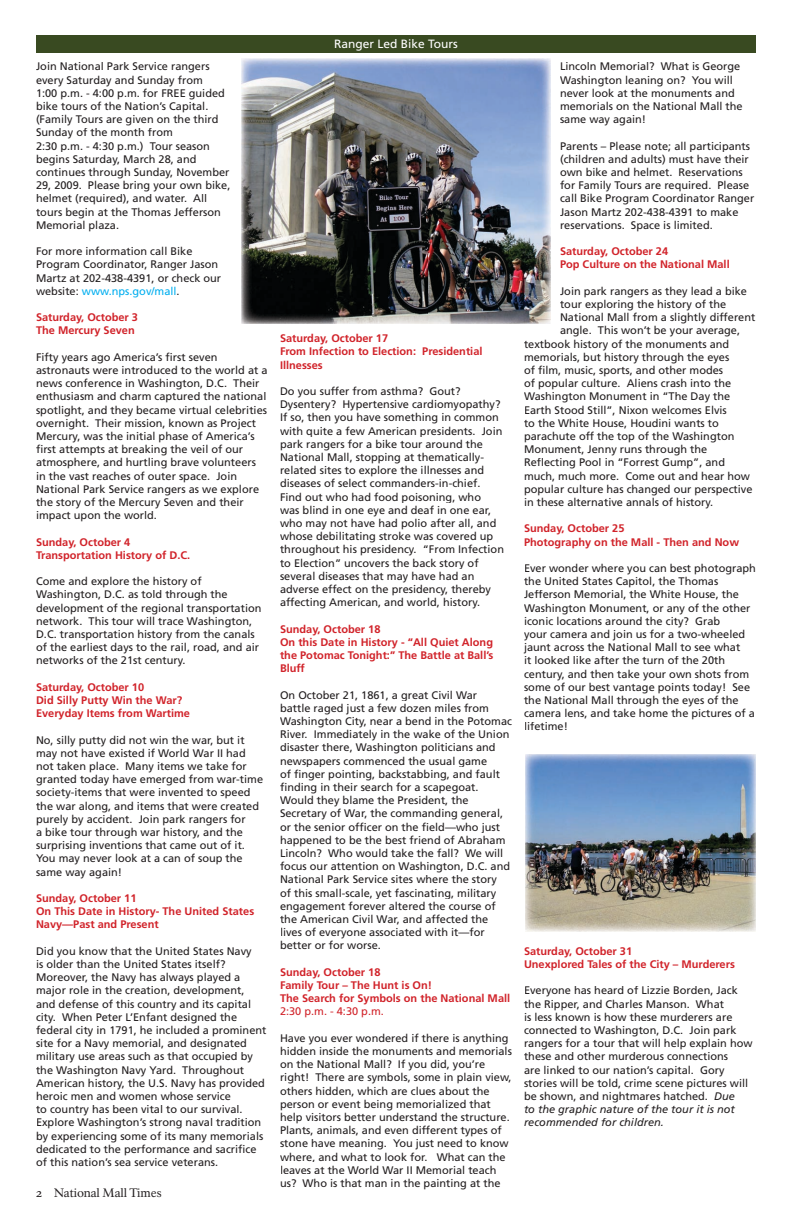
<style>
.page{position:relative;width:792px;height:1224px;background:#fff}
.page>*{position:absolute;margin:0;border:0;box-sizing:border-box;transform-origin:0 0}
.t1{font:12px "NPS Rawlinson";letter-spacing:-.005em;color:#231f20}
.t2{font:12px "Frutiger";color:#fff}
.t3{font:11px/13.2px "Frutiger";color:#231f20}
.t4{font:700 11px/13.2px "Frutiger";color:#d1232a}
.t5{font:11px "Frutiger";color:#d1232a}
.s1{color:#00aeef}
.s2{font-style:italic}
</style>
<div class="page">
<img style="left:525px;top:754px;width:231px;height:177px">
<div style="left:36px;top:35px;width:720px;height:17px;background:#394a21"></div>
<img style="left:241px;top:59px;width:310px;height:265px">
<p class="t3" style="left:36px;top:60px;width:196px">Join National Park Service rangers every Saturday and Sunday from<br>1:00 p.m. - 4:00 p.m. for FREE guided bike tours of the Nation’s Capital. (Family Tours are given on the third<br>Sunday of the month from<br>2:30 p.m. - 4:30 p.m.) Tour season begins Saturday, March 28, and continues through Sunday, November<br>29, 2009. Please bring your own bike, helmet (required), and water. All tours begin at the Thomas Jefferson<br>Memorial plaza.</p>
<p class="t3" style="left:36px;top:245px;width:187px">For more information call Bike<br>Program Coordinator, Ranger Jason<br>Martz at 202-438-4391, or check our website: <span class="s1">www.nps.gov/mall</span>.</p>
<p class="t4" style="left:36px;top:311px;width:104px">Saturday, October 3<br>The Mercury Seven</p>
<p class="t3" style="left:36px;top:350px;width:233px">Fifty years ago America’s first seven astronauts were introduced to the world at a news conference in Washington, D.C. Their enthusiasm and charm captured the national spotlight, and they became virtual celebrities overnight. Their mission, known as Project Mercury, was the initial phase of America’s first attempts at breaking the veil of our atmosphere, and hurtling brave volunteers in the vast reaches of outer space. Join National Park Service rangers as we explore the story of the Mercury Seven and their impact upon the world.</p>
<p class="t4" style="left:36px;top:535px;width:156px">Sunday, October 4<br>Transportation History of D.C.</p>
<p class="t3" style="left:36px;top:575px;width:227px">Come and explore the history of Washington, D.C. as told through the development of the regional transportation network. This tour will trace Washington, D.C. transportation history from the canals of the earliest days to the rail, road, and air networks of the 21st century.</p>
<p class="t4" style="left:36px;top:680px;width:156px">Saturday, October 10<br>Did Silly Putty Win the War?<br>Everyday Items from Wartime</p>
<p class="t3" style="left:36px;top:733px;width:229px">No, silly putty did not win the war, but it may not have existed if World War II had not taken place. Many items we take for granted today have emerged from war-time society-items that were invented to speed the war along, and items that were created purely by accident. Join park rangers for<br>a bike tour through war history, and the surprising inventions that came out of it.<br>You may never look at a can of soup the same way again!</p>
<p class="t4" style="left:36px;top:892px;width:220px">Sunday, October 11<br>On This Date in History- The United States<br>Navy—Past and Present</p>
<p class="t3" style="left:36px;top:944px;width:232px">Did you know that the United States Navy<br>is older than the United States itself?<br>Moreover, the Navy has always played a major role in the creation, development, and defense of this country and its capital city. When Peter L’Enfant designed the federal city in 1791, he included a prominent site for a Navy memorial, and designated military use areas such as that occupied by the Washington Navy Yard. Throughout American history, the U.S. Navy has provided heroic men and women whose service<br>to country has been vital to our survival.<br>Explore Washington’s strong naval tradition by experiencing some of its many memorials dedicated to the performance and sacrifice of this nation’s sea service veterans.</p>
<p class="t1" style="left:36px;top:1186px;width:127px">2 National Mall Times</p>
<p class="t2" style="left:334px;top:37px;width:125px">Ranger Led Bike Tours</p>
<p class="t4" style="left:280px;top:332px;width:204px">Saturday, October 17<br>From Infection to Election: Presidential<br>Illnesses</p>
<p class="t3" style="left:280px;top:385px;width:226px">Do you suffer from asthma? Gout?<br>Dysentery? Hypertensive cardiomyopathy?<br>If so, then you have something in common with quite a few American presidents. Join park rangers for a bike tour around the National Mall, stopping at thematically&shy;related sites to explore the illnesses and diseases of select commanders-in-chief.<br>Find out who had food poisoning, who<br>was blind in one eye and deaf in one ear, who may not have had polio after all, and whose debilitating stroke was covered up throughout his presidency. “From Infection to Election” uncovers the back story of several diseases that may have had an adverse effect on the presidency, thereby affecting American, and world, history.</p>
<p class="t4" style="left:280px;top:622px;width:215px">Sunday, October 18<br>On this Date in History - “All Quiet Along the Potomac Tonight:” The Battle at Ball’s<br>Bluff</p>
<p class="t3" style="left:280px;top:688px;width:234px">On October 21, 1861, a great Civil War<br>battle raged just a few dozen miles from Washington City, near a bend in the Potomac River. Immediately in the wake of the Union disaster there, Washington politicians and newspapers commenced the usual game<br>of finger pointing, backstabbing, and fault finding in their search for a scapegoat.<br>Would they blame the President, the Secretary of War, the commanding general, or the senior officer on the field—who just happened to be the best friend of Abraham Lincoln? Who would take the fall? We will focus our attention on Washington, D.C. and National Park Service sites where the story<br>of this small-scale, yet fascinating, military engagement forever altered the course of the American Civil War, and affected the lives of everyone associated with it—for better or for worse.</p>
<p class="t4" style="left:280px;top:965px;width:232px">Sunday, October 18<br>Family Tour – The Hunt is On!<br>The Search for Symbols on the National Mall</p>
<p class="t5" style="left:280px;top:1005px;width:105px">2:30 p.m. - 4:30 p.m.</p>
<p class="t3" style="left:280px;top:1031px;width:234px">Have you ever wondered if there is anything hidden inside the monuments and memorials on the National Mall? If you did, you’re right! There are symbols, some in plain view, others hidden, which are clues about the person or event being memorialized that help visitors better understand the structure.<br>Plants, animals, and even different types of stone have meaning. You just need to know where, and what to look for. What can the leaves at the World War II Memorial teach us? Who is that man in the painting at the</p>
<p class="t3" style="left:560px;top:60px;width:184px">Lincoln Memorial? What is George<br>Washington leaning on? You will never look at the monuments and memorials on the National Mall the same way again!</p>
<p class="t3" style="left:560px;top:139px;width:196px">Parents – Please note; all participants (children and adults) must have their own bike and helmet. Reservations for Family Tours are required. Please call Bike Program Coordinator Ranger Jason Martz 202-438-4391 to make reservations. Space is limited.</p>
<p class="t4" style="left:560px;top:245px;width:171px">Saturday, October 24<br>Pop Culture on the National Mall</p>
<p class="t3" style="left:560px;top:284px;width:189px">Join park rangers as they lead a bike</p>
<p class="t3" style="left:560px;top:298px;width:168px">tour exploring the history of the</p>
<p class="t3" style="left:560px;top:311px;width:197px">National Mall from a slightly different</p>
<p class="t3" style="left:560px;top:324px;width:182px">angle. This won’t be your average,</p>
<p class="t3" style="left:524px;top:337px;width:207px">textbook history of the monuments and</p>
<p class="t3" style="left:524px;top:350px;width:207px">memorials, but history through the eyes</p>
<p class="t3" style="left:524px;top:364px;width:201px">of film, music, sports, and other modes</p>
<p class="t3" style="left:524px;top:377px;width:209px">of popular culture. Aliens crash into the</p>
<p class="t3" style="left:524px;top:390px;width:208px">Washington Monument in “The Day the</p>
<p class="t3" style="left:524px;top:403px;width:204px">Earth Stood Still”, Nixon welcomes Elvis</p>
<p class="t3" style="left:524px;top:416px;width:196px">to the White House, Houdini wants to</p>
<p class="t3" style="left:524px;top:430px;width:212px">parachute off the top of the Washington</p>
<p class="t3" style="left:524px;top:443px;width:185px">Monument, Jenny runs through the</p>
<p class="t3" style="left:524px;top:456px;width:203px">Reflecting Pool in “Forrest Gump”, and</p>
<p class="t3" style="left:524px;top:469px;width:228px">much, much more. Come out and hear how</p>
<p class="t3" style="left:524px;top:482px;width:230px">popular culture has changed our perspective</p>
<p class="t3" style="left:524px;top:496px;width:191px">in these alternative annals of history.</p>
<p class="t4" style="left:524px;top:522px;width:217px">Sunday, October 25<br>Photography on the Mall - Then and Now</p>
<p class="t3" style="left:524px;top:562px;width:233px">Ever wonder where you can best photograph the United States Capitol, the Thomas Jefferson Memorial, the White House, the Washington Monument, or any of the other iconic locations around the city? Grab<br>your camera and join us for a two-wheeled jaunt across the National Mall to see what<br>it looked like after the turn of the 20th century, and then take your own shots from some of our best vantage points today! See the National Mall through the eyes of the camera lens, and take home the pictures of a lifetime!</p>
<p class="t4" style="left:524px;top:944px;width:212px">Saturday, October 31<br>Unexplored Tales of the City – Murderers</p>
<p class="t3" style="left:524px;top:984px;width:230px">Everyone has heard of Lizzie Borden, Jack the Ripper, and Charles Manson. What<br>is less known is how these murderers are connected to Washington, D.C. Join park rangers for a tour that will help explain how these and other murderous connections<br>are linked to our nation’s capital. Gory stories will be told, crime scene pictures will be shown, and nightmares hatched. <span class="s2">Due<br>to the graphic nature of the tour it is not recommended for children.</span></p>
</div>
